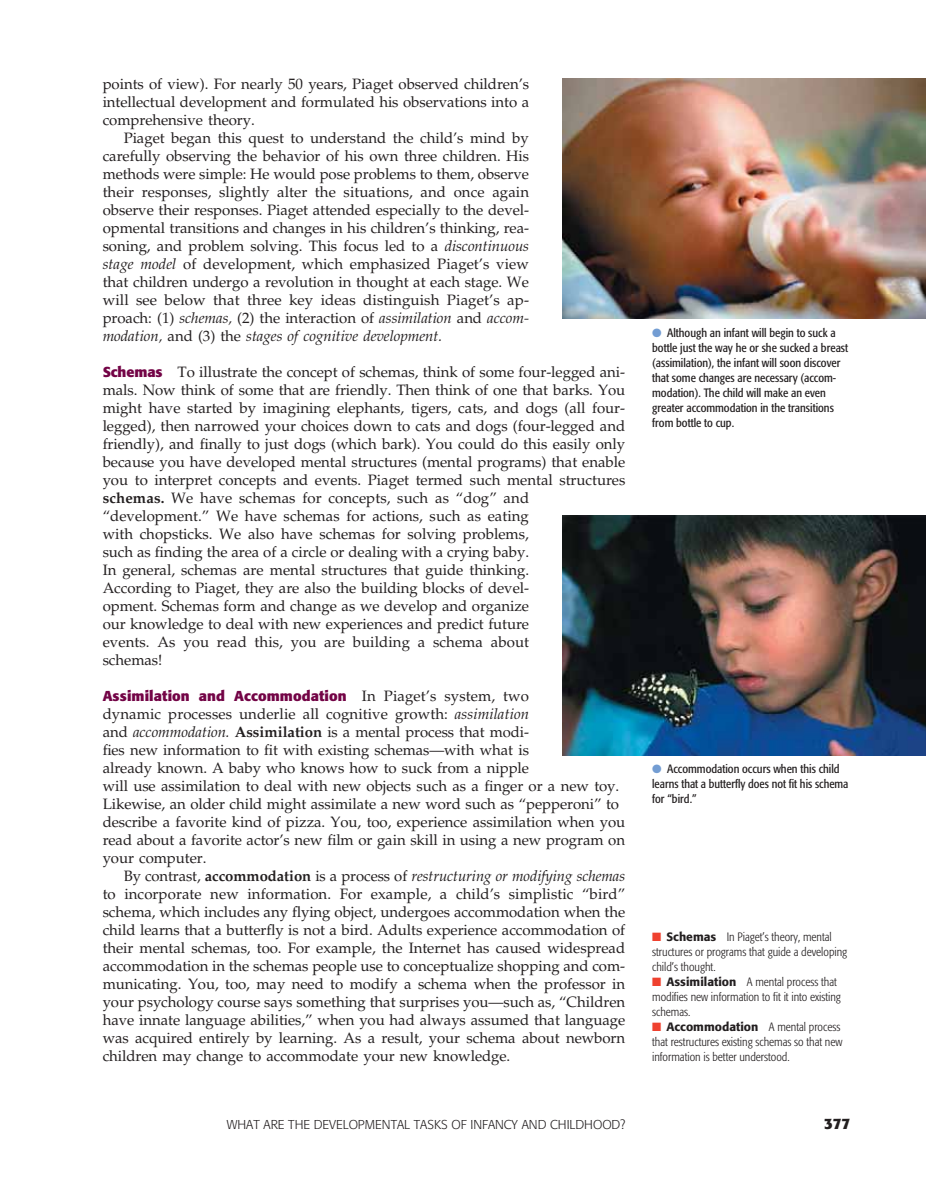
<style>
.page{position:relative;width:926px;height:1182px;background:#fff}
.page>*{position:absolute;margin:0;border:0;box-sizing:border-box;transform-origin:0 0}
.t1{font:15px/18px "Palatino";letter-spacing:-.005em;color:#231f20;text-align:justify}
.t2{font:700 15px "Formata";color:#231f20}
.t3{font:700 14.25px "Formata";letter-spacing:.005em;color:#730446}
.t4{font:300 12.75px "Formata";color:#231f20}
.t5{font:condensed 12px/15px "Formata";color:#231f20}
.t6{font:300 condensed 12px/15px "Formata";color:#231f20}
.s1{font-style:italic}
.s2{font-family:"Formata";font-weight:700;font-size:14.25px;color:#730446}
.s3{font-weight:700}
.s4{font-family:"Palatino";font-weight:400;font-size:15px;color:#231f20}
.s5{color:#739dd3}
.s6{color:#ef412f}
.s7{font-weight:500;font-stretch:normal}
</style>
<div class="page">
<img style="left:562px;top:79px;width:363px;height:240px">
<img style="left:562px;top:515px;width:363px;height:240px">
<p class="t1" style="left:103px;top:77px;width:428px">points of view). For nearly 50 years, Piaget observed children’s intellectual development and formulated his observations into a comprehensive theory.</p>
<p class="t1" style="left:103px;top:131px;width:428px;text-indent:21px">Piaget began this quest to understand the child’s mind by carefully observing the behavior of his own three children. His methods were simple: He would pose problems to them, observe their responses, slightly alter the situations, and once again observe their responses. Piaget attended especially to the devel&shy;opmental transitions and changes in his children’s thinking, rea&shy;soning, and problem solving. This focus led to a <span class="s1">discontinuous stage model</span> of development, which emphasized Piaget’s view that children undergo a revolution in thought at each stage. We will see below that three key ideas distinguish Piaget’s ap&shy;proach: (1) <span class="s1">schemas,</span> (2) the interaction of <span class="s1">assimilation</span> and <span class="s1">accom&shy;modation,</span> and (3) the <span class="s1">stages of cognitive development.</span></p>
<p class="t1" style="left:103px;top:365px;width:524px;text-align:left"><span class="s2">Schemas</span> To illustrate the concept of schemas, think of some four-legged ani&shy;mals. Now think of some that are friendly. Then think of one that barks. You might have started by imagining elephants, tigers, cats, and dogs (all four&shy;legged), then narrowed your choices down to cats and dogs (four-legged and friendly), and finally to just dogs (which bark). You could do this easily only because you have developed mental structures (mental programs) that enable you to interpret concepts and events. Piaget termed such mental structures <span class="s3">schemas.</span> We have schemas for concepts, such as “dog” and “development.” We have schemas for actions, such as eating<br>with chopsticks. We also have schemas for solving problems,<br>such as finding the area of a circle or dealing with a crying baby.<br>In general, schemas are mental structures that guide thinking.<br>According to Piaget, they are also the building blocks of devel-<br>opment. Schemas form and change as we develop and organize<br>our knowledge to deal with new experiences and predict future<br>events. As you read this, you are building a schema about<br>schemas!</p>
<p class="t3" style="left:103px;top:690px;width:428px">Assimilation and Accommodation <span class="s4">In Piaget’s system, two</span></p>
<p class="t1" style="left:103px;top:707px;width:524px;text-align:left">dynamic processes underlie all cognitive growth: <span class="s1">assimilation<br></span>and <span class="s1">accommodation.</span> <span class="s3">Assimilation</span> is a mental process that modi-<br>fies new information to fit with existing schemas—with what is<br>already known. A baby who knows how to suck from a nipple<br>will use assimilation to deal with new objects such as a finger or a new toy.<br>Likewise, an older child might assimilate a new word such as “pepperoni” to describe a favorite kind of pizza. You, too, experience assimilation when you read about a favorite actor’s new film or gain skill in using a new program on your computer.</p>
<p class="t1" style="left:103px;top:869px;width:524px;text-indent:21px">By contrast, <span class="s3">accommodation</span> is a process of <span class="s1">restructuring or modifying schemas </span>to incorporate new information. For example, a child’s simplistic “bird” schema, which includes any flying object, undergoes accommodation when the child learns that a butterfly is not a bird. Adults experience accommodation of their mental schemas, too. For example, the Internet has caused widespread accommodation in the schemas people use to conceptualize shopping and com&shy;municating. You, too, may need to modify a schema when the professor in your psychology course says something that surprises you—such as, “Children have innate language abilities,” when you had always assumed that language was acquired entirely by learning. As a result, your schema about newborn children may change to accommodate your new knowledge.</p>
<p class="t5" style="left:652px;top:326px;width:197px"><span class="s5">●</span> Although an infant will begin to suck a bottle just the way he or she sucked a breast (assimilation), the infant will soon discover that some changes are necessary (accom&shy;modation). The child will make an even greater accommodation in the transitions from bottle to cup.</p>
<p class="t5" style="left:652px;top:762px;width:198px"><span class="s5">●</span> Accommodation occurs when this child learns that a butterfly does not fit his schema for “bird.”</p>
<p class="t6" style="left:652px;top:930px;width:196px"><span class="s6">■</span> <span class="s7">Schemas</span> In Piaget’s theory, mental structures or programs that guide a developing child’s thought.</p>
<p class="t6" style="left:652px;top:975px;width:190px"><span class="s6">■</span> <span class="s7">Assimilation</span> A mental process that modifies new information to fit it into existing schemas.</p>
<p class="t6" style="left:652px;top:1020px;width:192px"><span class="s6">■</span> <span class="s7">Accommodation</span> A mental process that restructures existing schemas so that new information is better understood.</p>
<p class="t4" style="left:227px;top:1118px;width:399px">WHAT ARE THE DEVELOPMENTAL TASKS OF INFANCY AND CHILDHOOD?</p>
<p class="t2" style="left:823px;top:1117px;width:28px">377</p>
</div>
